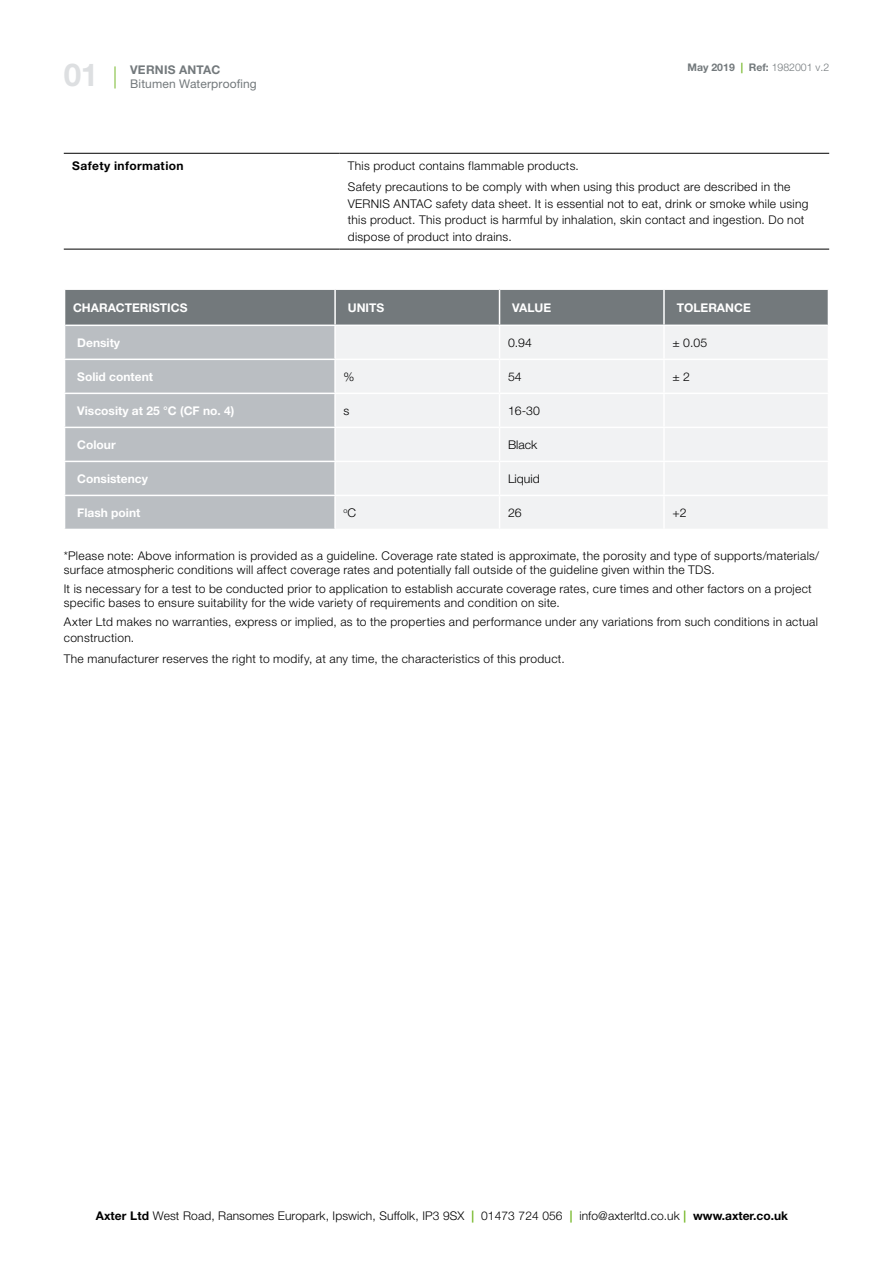
<style>
.page{position:relative;width:893px;height:1263px;background:#fff}
.page>*{position:absolute;margin:0;border:0;box-sizing:border-box;transform-origin:0 0}
.t1{font:700 31.5px "Helvetica Neue LT Std";color:#dddfe1}
.t2{font:300 12px/14.4px "Helvetica Neue LT";letter-spacing:.025em;color:#000}
.t3{font:300 12px/16.5px "Helvetica Neue LT Std";letter-spacing:.025em;color:#000}
.t4{font:700 12px "Helvetica Neue LT Std";color:#fff}
.t5{font:12px "Helvetica Neue LT Std";letter-spacing:.015em;color:#73797c}
.t6{font:700 12px "Helvetica Neue LT Std";letter-spacing:.03em;color:#000}
.t7{font:700 12px "Helvetica Neue LT Std";letter-spacing:.02em;color:#73797c}
.t8{font:700 10.5px "Helvetica Neue LT Std";color:#73797c}
.t9{font:300 7.05px "Helvetica Neue LT Std";color:#000}
.s1{color:#76b82a}
.s2{font-weight:300}
.s3{font-size:12px}
.s4{font-weight:700}
.s5{font-weight:700;color:#76b82a}
</style>
<div class="page">
<svg style="left:115px;top:66px;width:1px;height:23px"></svg>
<hr style="left:64px;top:153px;width:275px;height:1px;background:#000">
<hr style="left:339px;top:153px;width:490px;height:1px;background:#000">
<hr style="left:64px;top:249px;width:275px;height:1px;background:#000">
<hr style="left:339px;top:249px;width:490px;height:1px;background:#000">
<div style="left:65px;top:290px;width:763px;height:35px;background:#73797c"></div>
<div style="left:65px;top:326px;width:269px;height:203px;background:#babec2"></div>
<div style="left:336px;top:326px;width:491px;height:202px;background:#f1f2f3"></div>
<hr style="left:335px;top:495px;width:164px;height:1px;background:#fff">
<hr style="left:499px;top:326px;width:1px;height:33px;background:#fff">
<hr style="left:663px;top:326px;width:2px;height:33px;background:#fff">
<hr style="left:335px;top:359px;width:164px;height:1px;background:#fff">
<hr style="left:499px;top:359px;width:165px;height:1px;background:#fff">
<hr style="left:499px;top:360px;width:1px;height:33px;background:#fff">
<hr style="left:664px;top:359px;width:165px;height:1px;background:#fff">
<hr style="left:663px;top:360px;width:2px;height:33px;background:#fff">
<hr style="left:335px;top:393px;width:164px;height:1px;background:#fff">
<hr style="left:499px;top:393px;width:165px;height:1px;background:#fff">
<hr style="left:499px;top:394px;width:1px;height:33px;background:#fff">
<hr style="left:664px;top:393px;width:165px;height:1px;background:#fff">
<hr style="left:663px;top:394px;width:2px;height:33px;background:#fff">
<hr style="left:335px;top:427px;width:164px;height:1px;background:#fff">
<hr style="left:499px;top:427px;width:165px;height:1px;background:#fff">
<hr style="left:499px;top:428px;width:1px;height:33px;background:#fff">
<hr style="left:664px;top:427px;width:165px;height:1px;background:#fff">
<hr style="left:663px;top:428px;width:2px;height:33px;background:#fff">
<hr style="left:335px;top:461px;width:164px;height:1px;background:#fff">
<hr style="left:499px;top:461px;width:165px;height:1px;background:#fff">
<hr style="left:499px;top:462px;width:1px;height:33px;background:#fff">
<hr style="left:664px;top:461px;width:165px;height:1px;background:#fff">
<hr style="left:663px;top:462px;width:2px;height:33px;background:#fff">
<hr style="left:499px;top:495px;width:165px;height:1px;background:#fff">
<hr style="left:499px;top:496px;width:1px;height:33px;background:#fff">
<hr style="left:664px;top:495px;width:165px;height:1px;background:#fff">
<hr style="left:663px;top:496px;width:2px;height:33px;background:#fff">
<hr style="left:64px;top:359px;width:271px;height:1px;background:#fff">
<hr style="left:64px;top:393px;width:271px;height:1px;background:#fff">
<hr style="left:663px;top:290px;width:2px;height:35px;background:#fff">
<hr style="left:334px;top:290px;width:2px;height:35px;background:#fff">
<hr style="left:499px;top:290px;width:1px;height:35px;background:#fff">
<hr style="left:64px;top:427px;width:271px;height:1px;background:#fff">
<hr style="left:64px;top:461px;width:271px;height:1px;background:#fff">
<hr style="left:64px;top:495px;width:271px;height:1px;background:#fff">
<h1 class="t1" style="left:64px;top:56px;width:36px">01</h1>
<p class="t7" style="left:130px;top:62px;width:92px">VERNIS ANTAC</p>
<p class="t5" style="left:130px;top:76px;width:128px">Bitumen Waterproofing</p>
<p class="t8" style="left:687px;top:61px;width:143px">May 2019 <span class="s1">|</span> Ref: <span class="s2">1982001 v.2</span></p>
<p class="t6" style="left:72px;top:159px;width:113px">Safety information</p>
<p class="t3" style="left:348px;top:155px;width:444px;line-height:20.7px">This product contains flammable products.<br>Safety precautions to be comply with when using this product are described in the</p>
<p class="t3" style="left:348px;top:195px;width:462px">VERNIS ANTAC safety data sheet. It is essential not to eat, drink or smoke while using this product. This product is harmful by inhalation, skin contact and ingestion. Do not dispose of product into drains.</p>
<p class="t4" style="left:73px;top:300px;width:116px">CHARACTERISTICS</p>
<p class="t4" style="left:348px;top:300px;width:38px">UNITS</p>
<p class="t4" style="left:512px;top:300px;width:41px">VALUE</p>
<p class="t4" style="left:677px;top:300px;width:76px">TOLERANCE</p>
<p class="t4" style="left:77px;top:335px;width:44px">Density</p>
<p class="t3" style="left:508px;top:334px;width:25px">0.94</p>
<p class="t3" style="left:672px;top:334px;width:36px">± 0.05</p>
<p class="t4" style="left:77px;top:369px;width:77px">Solid content</p>
<p class="t3" style="left:344px;top:368px;width:12px">%</p>
<p class="t3" style="left:508px;top:368px;width:15px">54</p>
<p class="t3" style="left:672px;top:368px;width:19px">± 2</p>
<p class="t4" style="left:77px;top:403px;width:159px">Viscosity at 25 °C (CF no. 4)</p>
<p class="t3" style="left:344px;top:402px;width:7px">s</p>
<p class="t3" style="left:508px;top:402px;width:33px">16-30</p>
<p class="t4" style="left:77px;top:437px;width:40px">Colour</p>
<p class="t3" style="left:508px;top:436px;width:31px">Black</p>
<p class="t4" style="left:77px;top:471px;width:72px">Consistency</p>
<p class="t3" style="left:508px;top:470px;width:33px">Liquid</p>
<p class="t4" style="left:77px;top:505px;width:65px">Flash point</p>
<p class="t9" style="left:344px;top:506px;width:14px">o<span class="s3">C</span></p>
<p class="t3" style="left:508px;top:504px;width:15px">26</p>
<p class="t3" style="left:672px;top:504px;width:16px">+2</p>
<p class="t2" style="left:64px;top:548px;width:757px">*Please note: Above information is provided as a guideline. Coverage rate stated is approximate, the porosity and type of supports/materials/ surface atmospheric conditions will affect coverage rates and potentially fall outside of the guideline given within the TDS.</p>
<p class="t2" style="left:64px;top:581px;width:749px">It is necessary for a test to be conducted prior to application to establish accurate coverage rates, cure times and other factors on a project specific bases to ensure suitability for the wide variety of requirements and condition on site.</p>
<p class="t2" style="left:64px;top:613px;width:756px;line-height:16.5px">Axter Ltd makes no warranties, express or implied, as to the properties and performance under any variations from such conditions in actual construction.</p>
<p class="t3" style="left:64px;top:650px;width:502px">The manufacturer reserves the right to modify, at any time, the characteristics of this product.</p>
<p class="t3" style="left:96px;top:1207px;width:694px"><span class="s4">Axter Ltd</span> West Road, Ransomes Europark, Ipswich, Suffolk, IP3 9SX <span class="s5">|</span> 01473 724 056 <span class="s5">|</span> info@axterltd.co.uk <span class="s5">|</span> <span class="s4">www.axter.co.uk</span></p>
</div>
